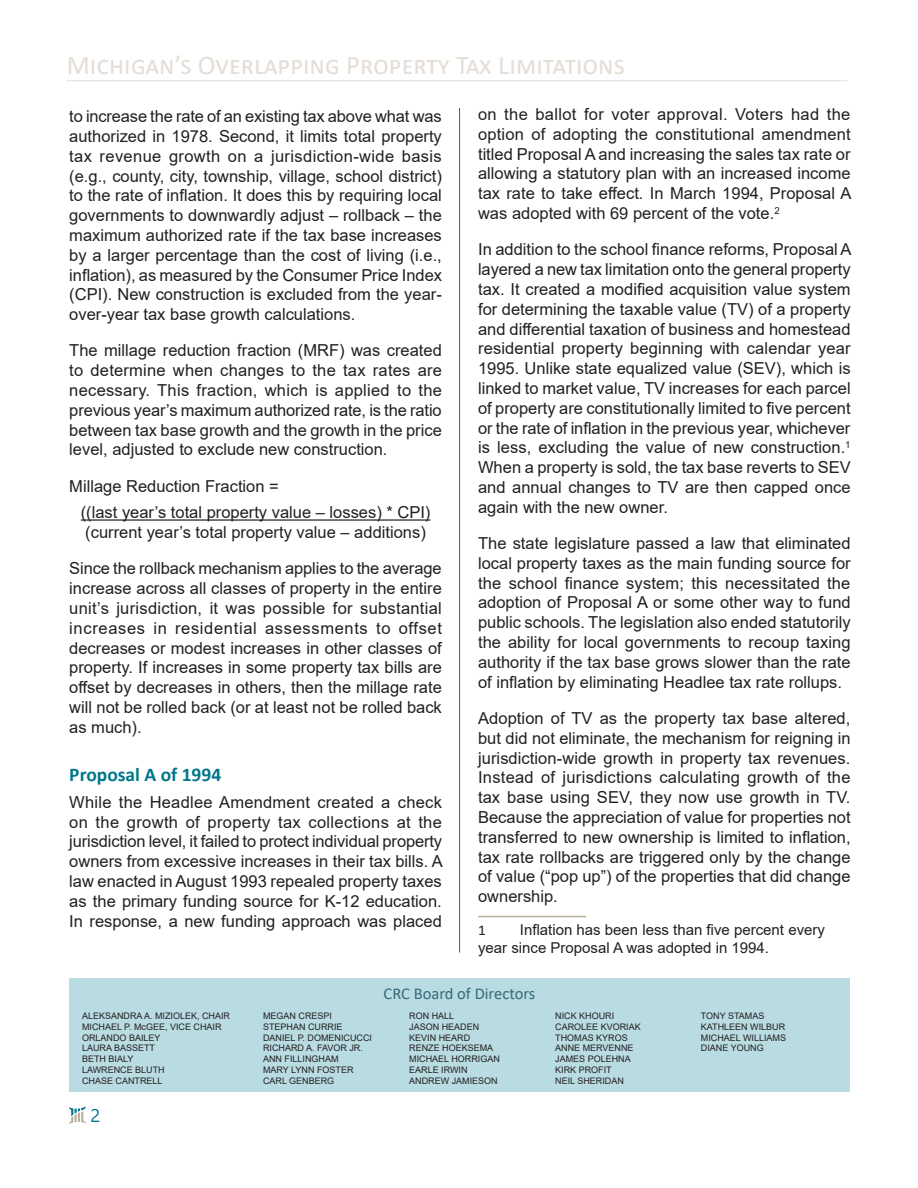
<style>
.page{position:relative;width:918px;height:1188px;background:#fff}
.page>*{position:absolute;margin:0;border:0;box-sizing:border-box;transform-origin:0 0}
.t1{font:27px "Calibri";color:#e5ded7}
.Heading_2{font:700 19.5px "Calibri";color:#00778b}
.heading_3{font:18.3px "Segoe UI";color:#00758d}
.t2{font:16.5px/19.8px "Arial";color:#231f20;text-align:justify}
.t3{font:16.5px "Calibri";color:#356978}
.Footnote_text{font:15px/18px "Arial";color:#231f20}
.Footnote_text-2{font:15px "Calibri";color:#231f20}
.t4{font:9px "Arial";color:#231f20}
</style>
<div class="page">
<svg style="left:69px;top:1107px;width:17px;height:17px"></svg>
<hr style="left:67px;top:80px;width:780px;height:1px;background:#e3dfd8">
<div style="left:69px;top:978px;width:781px;height:114px;background:#b9dce2"></div>
<hr style="left:81px;top:519px;width:349px;height:2px;background:#231f20">
<hr style="left:478px;top:916px;width:108px;height:1px;background:#b9af9d">
<hr style="left:459px;top:108px;width:1px;height:845px;background:#00778b">
<h1 class="t1" style="left:67px;top:47px;width:560px">Michigan’s Overlapping Property Tax Limitations</h1>
<p class="t2" style="left:69px;top:106px;width:374px">to increase the rate of an existing tax above what was authorized in 1978. Second, it limits total property tax revenue growth on a jurisdiction-wide basis (e.g., county, city, township, village, school district) to the rate of inflation. It does this by requiring local governments to downwardly adjust – rollback – the maximum authorized rate if the tax base increases by a larger percentage than the cost of living (i.e., inflation), as measured by the Consumer Price Index (CPI). New construction is excluded from the year&shy;over-year tax base growth calculations.</p>
<p class="t2" style="left:69px;top:341px;width:374px">The millage reduction fraction (MRF) was created to determine when changes to the tax rates are necessary. This fraction, which is applied to the previous year’s maximum authorized rate, is the ratio between tax base growth and the growth in the price level, adjusted to exclude new construction.</p>
<p class="t2" style="left:69px;top:476px;width:211px">Millage Reduction Fraction =</p>
<p class="t2" style="left:81px;top:502px;width:351px">((last year’s total property value – losses) * CPI)</p>
<p class="t2" style="left:85px;top:522px;width:342px">(current year’s total property value – additions)</p>
<p class="t2" style="left:69px;top:559px;width:374px">Since the rollback mechanism applies to the average increase across all classes of property in the entire unit’s jurisdiction, it was possible for substantial increases in residential assessments to offset decreases or modest increases in other classes of property. If increases in some property tax bills are offset by decreases in others, then the millage rate will not be rolled back (or at least not be rolled back as much).</p>
<p class="Heading_2" style="left:69px;top:761px;width:153px">Proposal A of 1994</p>
<p class="t2" style="left:69px;top:792px;width:375px">While the Headlee Amendment created a check on the growth of property tax collections at the jurisdiction level, it failed to protect individual property owners from excessive increases in their tax bills. A law enacted in August 1993 repealed property taxes as the primary funding source for K-12 education.<br>In response, a new funding approach was placed</p>
<p class="t2" style="left:478px;top:104px;width:375px">on the ballot for voter approval. Voters had the option of adopting the constitutional amendment titled Proposal A and increasing the sales tax rate or allowing a statutory plan with an increased income tax rate to take effect. In March 1994, Proposal A was adopted with 69 percent of the vote.<sup>2</sup></p>
<p class="t2" style="left:478px;top:240px;width:375px">In addition to the school finance reforms, Proposal A layered a new tax limitation onto the general property tax. It created a modified acquisition value system for determining the taxable value (TV) of a property and differential taxation of business and homestead residential property beginning with calendar year 1995. Unlike state equalized value (SEV), which is linked to market value, TV increases for each parcel of property are constitutionally limited to five percent or the rate of inflation in the previous year, whichever is less, excluding the value of new construction.<sup>1<br></sup>When a property is sold, the tax base reverts to SEV and annual changes to TV are then capped once again with the new owner.</p>
<p class="t2" style="left:478px;top:533px;width:374px">The state legislature passed a law that eliminated local property taxes as the main funding source for the school finance system; this necessitated the adoption of Proposal A or some other way to fund public schools. The legislation also ended statutorily the ability for local governments to recoup taxing authority if the tax base grows slower than the rate of inflation by eliminating Headlee tax rate rollups.</p>
<p class="t2" style="left:478px;top:708px;width:374px">Adoption of TV as the property tax base altered, but did not eliminate, the mechanism for reigning in jurisdiction-wide growth in property tax revenues.<br>Instead of jurisdictions calculating growth of the tax base using SEV, they now use growth in TV.<br>Because the appreciation of value for properties not transferred to new ownership is limited to inflation, tax rate rollbacks are triggered only by the change of value (“pop up”) of the properties that did change ownership.</p>
<p class="Footnote_text-2" style="left:478px;top:919px;width:9px">1</p>
<p class="Footnote_text" style="left:478px;top:920px;width:348px;text-indent:42px">Inflation has been less than five percent every year since Proposal A was adopted in 1994.</p>
<p class="t4" style="left:82px;top:1010px;width:150px">ALEKSANDRA A. MIZIOLEK, CHAIR</p>
<p class="t4" style="left:82px;top:1020px;width:141px">MICHAEL P. McGEE, VICE CHAIR</p>
<p class="t4" style="left:82px;top:1031px;width:80px">ORLANDO BAILEY</p>
<p class="t4" style="left:82px;top:1042px;width:75px">LAURA BASSETT</p>
<p class="t4" style="left:82px;top:1053px;width:53px">BETH BIALY</p>
<p class="t4" style="left:82px;top:1064px;width:84px">LAWRENCE BLUTH</p>
<p class="t4" style="left:82px;top:1074px;width:82px">CHASE CANTRELL</p>
<p class="heading_3" style="left:90px;top:1098px;width:11px">2</p>
<p class="t4" style="left:263px;top:1010px;width:71px">MEGAN CRESPI</p>
<p class="t4" style="left:263px;top:1020px;width:81px">STEPHAN CURRIE</p>
<p class="t4" style="left:263px;top:1031px;width:111px">DANIEL P. DOMENICUCCI</p>
<p class="t4" style="left:263px;top:1042px;width:101px">RICHARD A. FAVOR JR.</p>
<p class="t4" style="left:263px;top:1053px;width:77px">ANN FILLINGHAM</p>
<p class="t4" style="left:263px;top:1064px;width:92px">MARY LYNN FOSTER</p>
<p class="t4" style="left:263px;top:1074px;width:73px">CARL GENBERG</p>
<p class="t3" style="left:384px;top:982px;width:153px">CRC Board of Directors</p>
<p class="t4" style="left:409px;top:1010px;width:47px">RON HALL</p>
<p class="t4" style="left:409px;top:1020px;width:72px">JASON HEADEN</p>
<p class="t4" style="left:409px;top:1031px;width:63px">KEVIN HEARD</p>
<p class="t4" style="left:409px;top:1042px;width:86px">RENZE HOEKSEMA</p>
<p class="t4" style="left:409px;top:1053px;width:92px">MICHAEL HORRIGAN</p>
<p class="t4" style="left:409px;top:1064px;width:60px">EARLE IRWIN</p>
<p class="t4" style="left:409px;top:1074px;width:90px">ANDREW JAMIESON</p>
<p class="t4" style="left:555px;top:1010px;width:61px">NICK KHOURI</p>
<p class="t4" style="left:555px;top:1020px;width:87px">CAROLEE KVORIAK</p>
<p class="t4" style="left:555px;top:1031px;width:74px">THOMAS KYROS</p>
<p class="t4" style="left:555px;top:1042px;width:80px">ANNE MERVENNE</p>
<p class="t4" style="left:555px;top:1053px;width:77px">JAMES POLEHNA</p>
<p class="t4" style="left:555px;top:1064px;width:58px">KIRK PROFIT</p>
<p class="t4" style="left:555px;top:1074px;width:70px">NEIL SHERIDAN</p>
<p class="t4" style="left:701px;top:1010px;width:65px">TONY STAMAS</p>
<p class="t4" style="left:701px;top:1020px;width:86px">KATHLEEN WILBUR</p>
<p class="t4" style="left:701px;top:1031px;width:87px">MICHAEL WILLIAMS</p>
<p class="t4" style="left:701px;top:1042px;width:64px">DIANE YOUNG</p>
</div>
